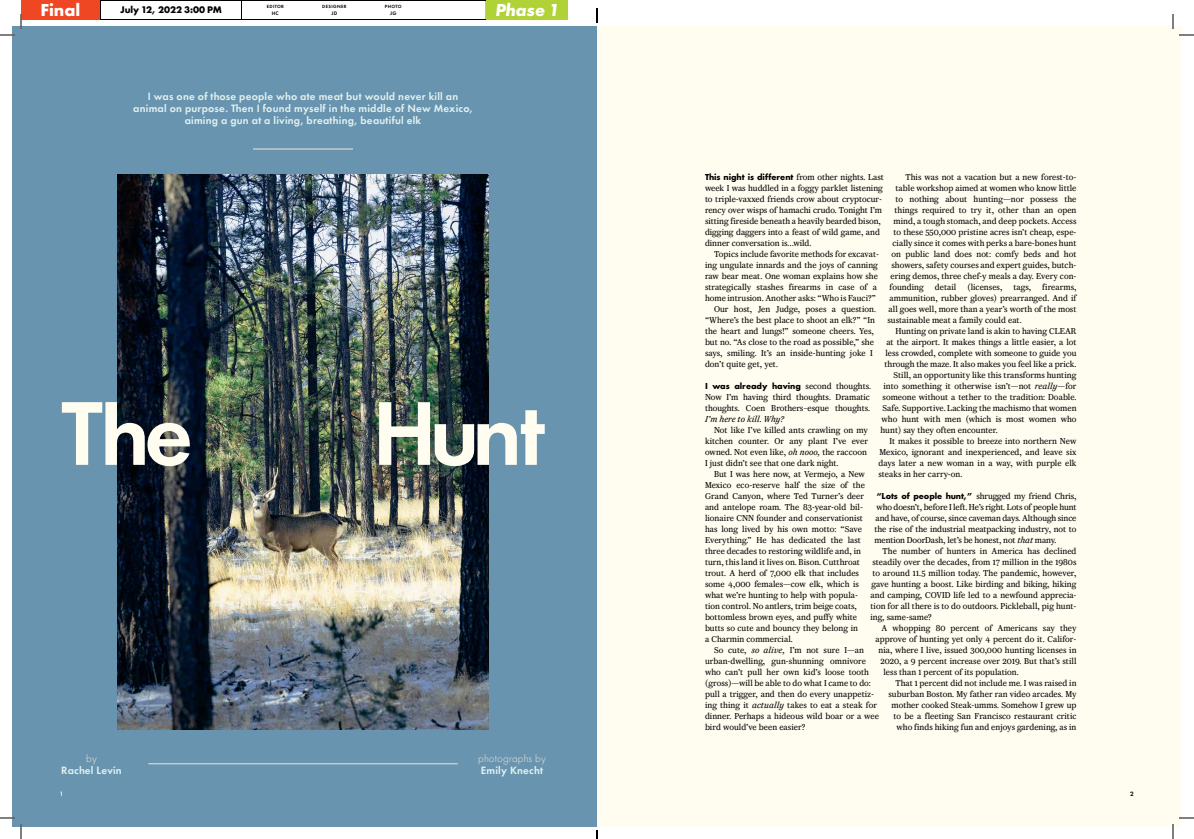
<style>
.page{position:relative;width:1194px;height:839px;background:#fff}
.page>*{position:absolute;margin:0;border:0;box-sizing:border-box;transform-origin:0 0}
.t1{font:italic 700 18px "Futura PT";letter-spacing:-.015em;color:#fff}
.t2{font:700 18px "Futura PT";color:#fff}
.t3{font:600 11px/12px "Futura PT";letter-spacing:.02em;color:#e2f2f0;text-align:center}
.t4{font:300 11px "Futura PT";letter-spacing:.02em;color:#f0e8cf}
.t5{font:700 10px "Futura PT";color:#000}
.t6{font:9px/11px "Caponi Text";letter-spacing:.005em;color:#000}
.t7{font:700 9px "Futura PT";color:#000}
.t8{font:italic 9px "Caponi Text";color:#000}
.t9{font:600 6.5px "Futura PT";color:#fff}
.t10{font:600 6.5px "Futura PT";color:#000}
.t11{font:600 5.2px "Futura PT";color:#000}
.t12{font:600 4.8px "Futura PT";letter-spacing:.08em;color:#000}
.s1{font-family:"Caponi Text";font-weight:400}
.s2{font-style:italic}
.s3{font-family:"Futura PT";font-weight:700}
</style>
<div class="page">
<div style="left:597px;top:26px;width:585px;height:801px;background:#fffcf0"></div>
<div style="left:12px;top:26px;width:585px;height:801px;background:#6994b0"></div>
<img style="left:117px;top:174px;width:372px;height:556px">
<svg style="left:62px;top:402px;width:128px;height:64px"></svg>
<img style="left:379px;top:402px;width:166px;height:64px">
<div style="left:241px;top:0;width:246px;height:20px;border:1px solid #000"></div>
<div style="left:100px;top:0;width:142px;height:20px;border:1px solid #000"></div>
<div style="left:21px;top:0;width:79px;height:20px;background:#ef4623"></div>
<div style="left:487px;top:0;width:81px;height:20px;background:#b0d236"></div>
<hr style="left:148px;top:763px;width:310px;height:1px;background:#f0e8cf">
<hr style="left:253px;top:148px;width:100px;height:2px;background:#f0e8cf">
<svg style="left:0;top:14px;width:22px;height:22px"></svg>
<svg style="left:0;top:817px;width:22px;height:22px"></svg>
<svg style="left:1172px;top:14px;width:22px;height:22px"></svg>
<svg style="left:1172px;top:817px;width:22px;height:22px"></svg>
<svg style="left:596px;top:8px;width:2px;height:15px"></svg>
<svg style="left:596px;top:830px;width:2px;height:9px"></svg>
<h1 class="t2" style="left:41px;top:-2px;width:41px">Final</h1>
<p class="t11" style="left:390px;top:10px;width:8px">JG</p>
<h1 class="t1" style="left:495px;top:-1px;width:66px">Phase 1</h1>
<p class="t5" style="left:120px;top:4px;width:103px">July 12, 2022 3:00 PM</p>
<h1 class="t1" style="left:549px;top:-1px;width:12px">32</h1>
<p class="t12" style="left:267px;top:4px;width:19px">EDITOR</p>
<p class="t11" style="left:272px;top:10px;width:8px">HC</p>
<p class="t12" style="left:322px;top:4px;width:26px">DESIGNER</p>
<p class="t11" style="left:332px;top:10px;width:7px">JD</p>
<p class="t12" style="left:385px;top:4px;width:18px">PHOTO</p>
<p class="t3" style="left:133px;top:90px;width:341px">I was one of those people who ate meat but would never kill an animal on purpose. Then I found myself in the middle of New Mexico, aiming a gun at a living, breathing, beautiful elk</p>
<p class="t4" style="left:86px;top:752px;width:12px">by</p>
<p class="t3" style="left:61px;top:764px;width:62px">Rachel Levin</p>
<p class="t4" style="left:478px;top:752px;width:69px">photographs by</p>
<p class="t3" style="left:481px;top:764px;width:64px">Emily Knecht</p>
<p class="t7" style="left:705px;top:171px;width:181px">This night is different <span class="s1">from other nights. Last</span></p>
<p class="t6" style="left:705px;top:182px;width:179px">week I was huddled in a foggy parklet listening to triple-vaxxed friends crow about cryptocur&shy;rency over wisps of hamachi crudo. Tonight I’m sitting fireside beneath a heavily bearded bison, digging daggers into a feast of wild game, and dinner conversation is…wild.</p>
<p class="t6" style="left:714px;top:248px;width:166px">Topics include favorite methods for excavat-</p>
<p class="t6" style="left:705px;top:259px;width:174px">ing ungulate innards and the joys of canning</p>
<p class="t6" style="left:705px;top:270px;width:175px">raw bear meat. One woman explains how she</p>
<p class="t6" style="left:705px;top:281px;width:174px">strategically stashes firearms in case of a</p>
<p class="t6" style="left:705px;top:292px;width:173px">home intrusion. Another asks: “Who is Fauci?”</p>
<p class="t6" style="left:714px;top:303px;width:163px">Our host, Jen Judge, poses a question.</p>
<p class="t6" style="left:705px;top:314px;width:172px">“Where’s the best place to shoot an elk?” “In</p>
<p class="t6" style="left:705px;top:325px;width:171px">the heart and lungs!” someone cheers. Yes,</p>
<p class="t6" style="left:705px;top:336px;width:170px">but no. “As close to the road as possible,” she</p>
<p class="t6" style="left:705px;top:347px;width:169px">says, smiling. It’s an inside-hunting joke I</p>
<p class="t6" style="left:705px;top:358px;width:74px">don’t quite get, yet.</p>
<p class="t7" style="left:705px;top:380px;width:168px">I was already having <span class="s1">second thoughts.</span></p>
<p class="t6" style="left:705px;top:391px;width:167px">Now I’m having third thoughts. Dramatic thoughts. Coen Brothers–esque thoughts.</p>
<p class="t8" style="left:705px;top:412px;width:81px">I’m here to kill. Why?</p>
<p class="t6" style="left:705px;top:424px;width:164px;text-align:justify;text-indent:9px">Not like I’ve killed ants crawling on my kitchen counter. Or any plant I’ve ever owned. Not even like, <span class="s2">oh nooo,</span> the raccoon I just didn’t see that one dark night.</p>
<p class="t6" style="left:705px;top:468px;width:162px;text-indent:9px">But I was here now, at Vermejo, a New Mexico eco-reserve half the size of the Grand Canyon, where Ted Turner’s deer and antelope roam. The 83-year-old bil&shy;lionaire CNN founder and conservationist has long lived by his own motto: “Save Everything.” He has dedicated the last three decades to restoring wildlife and, in turn, this land it lives on. Bison. Cutthroat trout. A herd of 7,000 elk that includes some 4,000 females—cow elk, which is what we’re hunting to help with popula&shy;tion control. No antlers, trim beige coats, bottomless brown eyes, and puffy white butts so cute and bouncy they belong in<br>a Charmin commercial.</p>
<p class="t6" style="left:705px;top:644px;width:175px;text-indent:9px">So cute, <span class="s2">so alive,</span> I’m not sure I—an urban-dwelling, gun-shunning omnivore who can’t pull her own kid’s loose tooth (gross)—will be able to do what I came to do: pull a trigger, and then do every unappetiz&shy;ing thing it <span class="s2">actually</span> takes to eat a steak for dinner. Perhaps a hideous wild boar or a wee bird would’ve been easier?</p>
<p class="t6" style="left:906px;top:171px;width:172px">This was not a vacation but a new forest-to-</p>
<p class="t6" style="left:896px;top:182px;width:183px">table workshop aimed at women who know little</p>
<p class="t6" style="left:896px;top:193px;width:182px">to nothing about hunting—nor possess the</p>
<p class="t6" style="left:895px;top:204px;width:184px">things required to try it, other than an open</p>
<p class="t6" style="left:894px;top:215px;width:184px">mind, a tough stomach, and deep pockets. Access</p>
<p class="t6" style="left:894px;top:226px;width:185px">to these 550,000 pristine acres isn’t cheap, espe-</p>
<p class="t6" style="left:893px;top:237px;width:186px">cially since it comes with perks a bare-bones hunt</p>
<p class="t6" style="left:892px;top:248px;width:186px">on public land does not: comfy beds and hot</p>
<p class="t6" style="left:892px;top:259px;width:187px">showers, safety courses and expert guides, butch-</p>
<p class="t6" style="left:891px;top:270px;width:188px">ering demos, three chef-y meals a day. Every con-</p>
<p class="t6" style="left:890px;top:281px;width:189px">founding detail (licenses, tags, firearms,</p>
<p class="t6" style="left:890px;top:292px;width:189px">ammunition, rubber gloves) prearranged. And if</p>
<p class="t6" style="left:889px;top:303px;width:189px">all goes well, more than a year’s worth of the most</p>
<p class="t6" style="left:888px;top:314px;width:136px">sustainable meat a family could eat.</p>
<p class="t6" style="left:896px;top:325px;width:182px">Hunting on private land is akin to having CLEAR</p>
<p class="t6" style="left:887px;top:336px;width:191px">at the airport. It makes things a little easier, a lot</p>
<p class="t6" style="left:886px;top:347px;width:192px">less crowded, complete with someone to guide you</p>
<p class="t6" style="left:885px;top:358px;width:194px">through the maze. It also makes you feel like a prick.</p>
<p class="t6" style="left:894px;top:369px;width:184px">Still, an opportunity like this transforms hunting</p>
<p class="t6" style="left:884px;top:380px;width:195px">into something it otherwise isn’t—not <span class="s2">really</span>—for</p>
<p class="t6" style="left:883px;top:391px;width:195px">someone without a tether to the tradition: Doable.</p>
<p class="t6" style="left:883px;top:402px;width:196px">Safe. Supportive. Lacking the machismo that women</p>
<p class="t6" style="left:882px;top:413px;width:197px">who hunt with men (which is most women who</p>
<p class="t6" style="left:881px;top:424px;width:119px">hunt) say they often encounter.</p>
<p class="t6" style="left:890px;top:435px;width:188px">It makes it possible to breeze into northern New</p>
<p class="t6" style="left:880px;top:446px;width:199px">Mexico, ignorant and inexperienced, and leave six</p>
<p class="t6" style="left:879px;top:457px;width:200px">days later a new woman in a way, with purple elk</p>
<p class="t6" style="left:879px;top:468px;width:85px">steaks in her carry-on.</p>
<p class="t6" style="left:875px;top:490px;width:204px;text-align:justify"><span class="s3">“Lots of people hunt,”</span> shrugged my friend Chris, who doesn’t, before I left. He’s right. Lots of people hunt and have, of course, since caveman days. Although since the rise of the industrial meatpacking industry, not to mention DoorDash, let’s be honest, not <span class="s2">that</span> many.</p>
<p class="t6" style="left:871px;top:545px;width:208px;text-align:justify;text-indent:12px">The number of hunters in America has declined steadily over the decades, from 17 million in the 1980s to around 11.5 million today. The pandemic, however, gave hunting a boost. Like birding and biking, hiking and camping, COVID life led to a newfound apprecia&shy;tion for all there is to do outdoors. Pickleball, pig hunt&shy;ing, same-same?</p>
<p class="t6" style="left:882px;top:622px;width:197px">A whopping 80 percent of Americans say they</p>
<p class="t6" style="left:876px;top:633px;width:202px">approve of hunting yet only 4 percent do it. Califor-</p>
<p class="t6" style="left:879px;top:644px;width:200px">nia, where I live, issued 300,000 hunting licenses in</p>
<p class="t6" style="left:881px;top:655px;width:197px">2020, a 9 percent increase over 2019. But that’s still</p>
<p class="t6" style="left:884px;top:666px;width:137px">less than 1 percent of its population.</p>
<p class="t6" style="left:896px;top:677px;width:183px">That 1 percent did not include me. I was raised in</p>
<p class="t6" style="left:889px;top:688px;width:190px">suburban Boston. My father ran video arcades. My</p>
<p class="t6" style="left:892px;top:699px;width:187px">mother cooked Steak-umms. Somehow I grew up</p>
<p class="t6" style="left:894px;top:710px;width:184px">to be a fleeting San Francisco restaurant critic</p>
<p class="t6" style="left:897px;top:721px;width:181px">who finds hiking fun and enjoys gardening, as in</p>
<p class="t9" style="left:60px;top:790px;width:5px">1</p>
<p class="t10" style="left:1130px;top:790px;width:5px">2</p>
</div>
